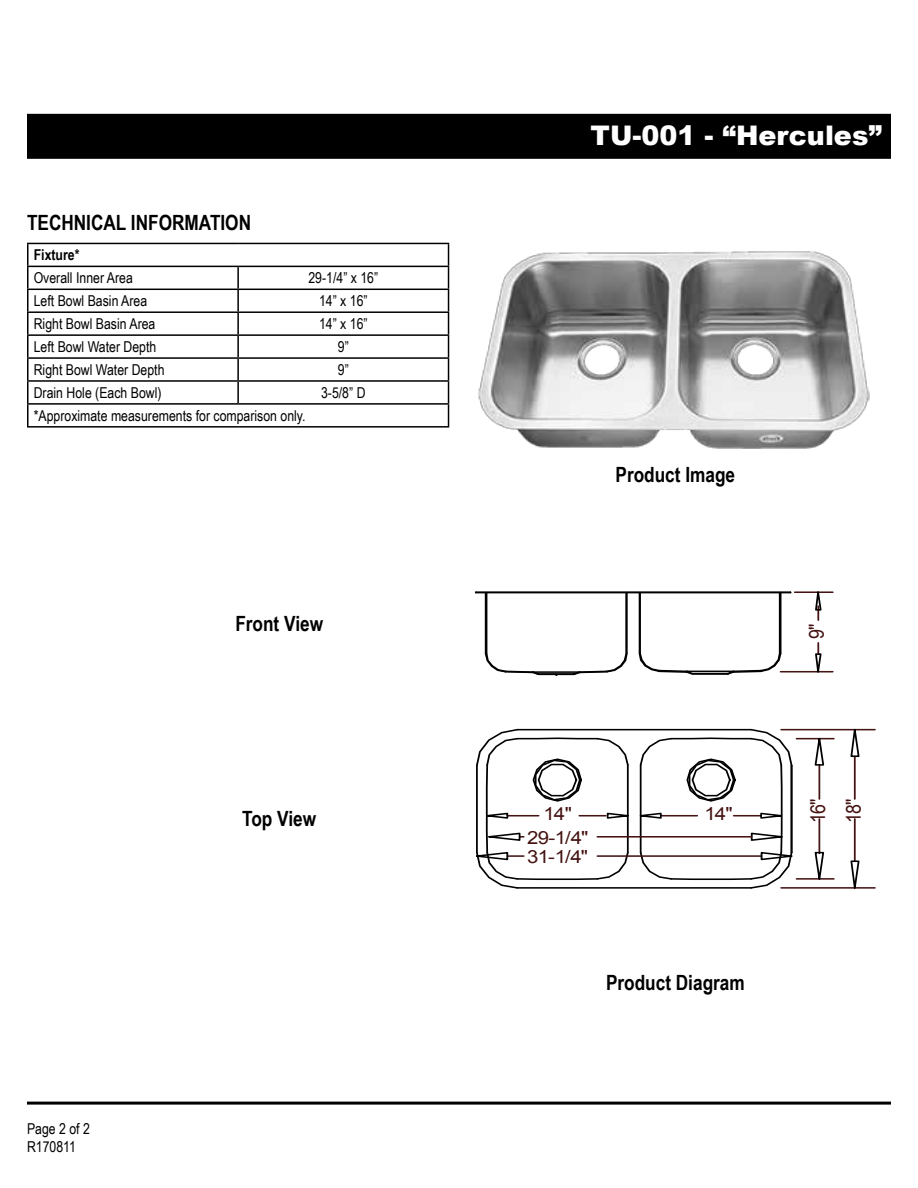
<style>
.page{position:relative;width:918px;height:1188px;background:#fff}
.page>*{position:absolute;margin:0;border:0;box-sizing:border-box;transform-origin:0 0}
.t1{font:900 27px "Arial";color:#fff}
.t2{font:700 21px "Arial Narrow";color:#000}
.t3{font:20.7px "Arial";color:#451313;scale:.86 1}
.t4{font:18.15px "Arial";letter-spacing:-.04em;color:#451313;scale:1.13 1}
.t5{font:15px/18px "Arial Narrow";color:#000}
.t6{font:700 15px "Arial Narrow";color:#000}
</style>
<div class="page">
<div style="left:27px;top:114px;width:864px;height:45px;background:#000"></div>
<hr style="left:27px;top:1102px;width:864px;height:3px;background:#000">
<img style="left:478px;top:251px;width:392px;height:198px">
<hr style="left:781px;top:671px;width:52px;height:2px;background:#451313">
<hr style="left:795px;top:591px;width:38px;height:2px;background:#451313">
<svg style="left:814px;top:643px;width:9px;height:30px"></svg>
<svg style="left:814px;top:591px;width:9px;height:29px"></svg>
<svg style="left:572px;top:593px;width:57px;height:83px"></svg>
<hr style="left:626px;top:593px;width:2px;height:61px;background:#000">
<hr style="left:779px;top:593px;width:2px;height:60px;background:#000">
<hr style="left:639px;top:593px;width:2px;height:60px;background:#000">
<svg style="left:638px;top:651px;width:145px;height:24px"></svg>
<hr style="left:687px;top:671px;width:46px;height:1px;background:#000">
<hr style="left:476px;top:591px;width:314px;height:2px;background:#000">
<hr style="left:533px;top:671px;width:47px;height:2px;background:#000">
<hr style="left:538px;top:673px;width:36px;height:2px;background:#000">
<svg style="left:484px;top:652px;width:57px;height:24px"></svg>
<hr style="left:485px;top:593px;width:2px;height:61px;background:#000">
<hr style="left:517px;top:729px;width:234px;height:1px;background:#000">
<hr style="left:517px;top:887px;width:234px;height:2px;background:#000">
<hr style="left:597px;top:855px;width:165px;height:2px;background:#451313">
<hr style="left:781px;top:729px;width:94px;height:1px;background:#451313">
<hr style="left:781px;top:887px;width:94px;height:2px;background:#451313">
<hr style="left:854px;top:756px;width:2px;height:43px;background:#451313">
<hr style="left:854px;top:819px;width:2px;height:42px;background:#451313">
<hr style="left:796px;top:738px;width:38px;height:1px;background:#451313">
<hr style="left:796px;top:878px;width:38px;height:2px;background:#451313">
<hr style="left:819px;top:765px;width:1px;height:34px;background:#451313">
<hr style="left:819px;top:819px;width:1px;height:34px;background:#451313">
<svg style="left:639px;top:728px;width:155px;height:161px"></svg>
<svg style="left:849px;top:728px;width:12px;height:30px"></svg>
<svg style="left:849px;top:860px;width:12px;height:29px"></svg>
<svg style="left:814px;top:737px;width:11px;height:29px"></svg>
<svg style="left:814px;top:851px;width:11px;height:29px"></svg>
<hr style="left:597px;top:836px;width:155px;height:2px;background:#451313">
<svg style="left:476px;top:728px;width:154px;height:161px"></svg>
<hr style="left:27px;top:243px;width:211px;height:1px;background:#000">
<hr style="left:238px;top:243px;width:211px;height:1px;background:#000">
<hr style="left:27px;top:266px;width:211px;height:1px;background:#000">
<hr style="left:238px;top:266px;width:211px;height:1px;background:#000">
<hr style="left:237px;top:267px;width:2px;height:22px;background:#000">
<hr style="left:27px;top:289px;width:211px;height:1px;background:#000">
<hr style="left:238px;top:289px;width:211px;height:1px;background:#000">
<hr style="left:237px;top:290px;width:2px;height:21px;background:#000">
<hr style="left:27px;top:311px;width:211px;height:2px;background:#000">
<hr style="left:238px;top:311px;width:211px;height:2px;background:#000">
<hr style="left:237px;top:313px;width:2px;height:21px;background:#000">
<hr style="left:27px;top:334px;width:211px;height:2px;background:#000">
<hr style="left:238px;top:334px;width:211px;height:2px;background:#000">
<hr style="left:237px;top:336px;width:2px;height:21px;background:#000">
<hr style="left:27px;top:357px;width:211px;height:2px;background:#000">
<hr style="left:238px;top:357px;width:211px;height:2px;background:#000">
<hr style="left:237px;top:359px;width:2px;height:21px;background:#000">
<hr style="left:27px;top:380px;width:211px;height:2px;background:#000">
<hr style="left:238px;top:380px;width:211px;height:2px;background:#000">
<hr style="left:237px;top:382px;width:2px;height:21px;background:#000">
<hr style="left:27px;top:403px;width:211px;height:2px;background:#000">
<svg style="left:27px;top:244px;width:1px;height:182px"></svg>
<hr style="left:238px;top:403px;width:211px;height:2px;background:#000">
<svg style="left:448px;top:244px;width:1px;height:182px"></svg>
<hr style="left:27px;top:426px;width:211px;height:2px;background:#000">
<hr style="left:238px;top:426px;width:211px;height:2px;background:#000">
<h2 class="t2" style="left:27px;top:207px;width:226px">TECHNICAL INFORMATION</h2>
<p class="t6" style="left:34px;top:244px;width:47px">Fixture*</p>
<p class="t5" style="left:34px;top:268px;width:101px">Overall Inner Area</p>
<p class="t5" style="left:308px;top:268px;width:71px">29-1/4” x 16”</p>
<p class="t5" style="left:34px;top:291px;width:115px">Left Bowl Basin Area</p>
<p class="t5" style="left:319px;top:291px;width:50px">14” x 16”</p>
<p class="t5" style="left:34px;top:314px;width:123px">Right Bowl Basin Area</p>
<p class="t5" style="left:319px;top:314px;width:50px">14” x 16”</p>
<p class="t5" style="left:34px;top:337px;width:124px">Left Bowl Water Depth</p>
<p class="t5" style="left:338px;top:337px;width:12px">9”</p>
<p class="t5" style="left:34px;top:360px;width:132px">Right Bowl Water Depth</p>
<p class="t5" style="left:338px;top:360px;width:12px">9”</p>
<p class="t5" style="left:34px;top:383px;width:129px">Drain Hole (Each Bowl)</p>
<p class="t5" style="left:321px;top:383px;width:46px">3-5/8” D</p>
<p class="t5" style="left:34px;top:406px;width:273px">*Approximate measurements for comparison only.</p>
<h2 class="t2" style="left:235px;top:608px;width:89px">Front View</h2>
<p class="t5" style="left:27px;top:1119px;width:64px">Page 2 of 2<br>R170811</p>
<h2 class="t2" style="left:242px;top:803px;width:76px">Top View</h2>
<h1 class="t1" style="left:591px;top:116px;width:293px">TU-001 - “Hercules”</h1>
<h2 class="t2" style="left:616px;top:458px;width:121px">Product Image</h2>
<p class="t4" style="left:543px;top:802px;width:27px">14"</p>
<p class="t4" style="left:704px;top:802px;width:27px">14"</p>
<p class="t4" style="left:527px;top:825px;width:56px">29-1/4"</p>
<p class="t4" style="left:527px;top:845px;width:55px">31-1/4"</p>
<h2 class="t2" style="left:606px;top:967px;width:140px">Product Diagram</h2>
<h3 class="t3" style="left:803px;top:639px;width:19px;rotate:-90deg">9"</h3>
<h3 class="t3" style="left:804px;top:823px;width:30px;rotate:-90deg">16"</h3>
<h3 class="t3" style="left:840px;top:823px;width:30px;rotate:-90deg">18"</h3>
</div>
